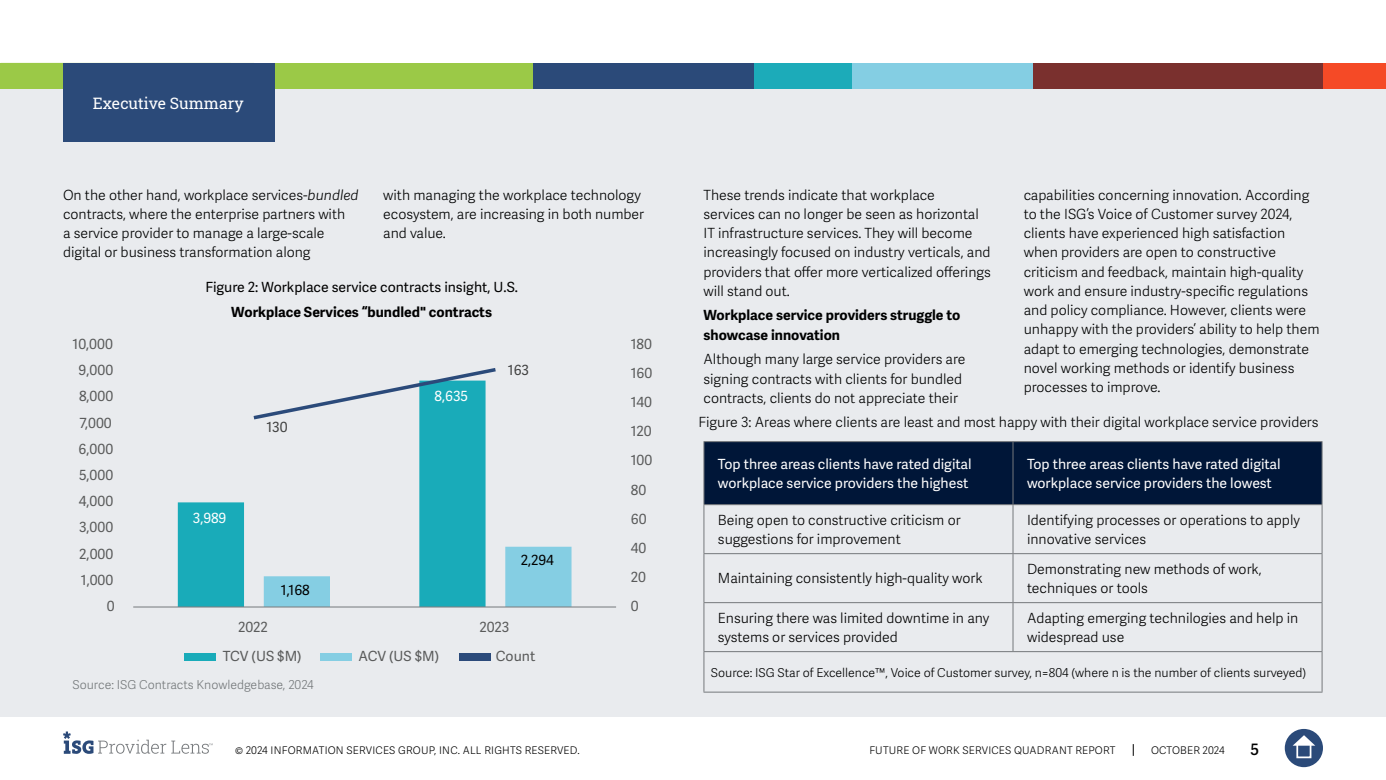
<style>
.page{position:relative;width:1386px;height:780px;background:#fff}
.page>*{position:absolute;margin:0;border:0;box-sizing:border-box;transform-origin:0 0}
.t1{font:15.75px "Roboto Slab ISG P Regular";color:#fff}
.t2{font:600 15.75px "Adelle Sans";color:#000}
.t3{font:300 14px/19.2px "Adelle Sans";color:#000101}
.t4{font:300 14px/19.2px "Adelle Sans";color:#000}
.t5{font:14px/19.2px "Adelle Sans";color:#fff}
.t6{font:14px "Adelle Sans";color:#595a5a}
.t7{font:14px "Adelle Sans";color:#000}
.t8{font:700 14px/19.2px "Adelle Sans";color:#000101}
.t9{font:700 14px "Adelle Sans";color:#000}
.t10{font:14px "Adelle Sans";color:#414141}
.t11{font:300 12.25px "Adelle Sans";color:#000101}
.t12{font:300 12.25px "Adelle Sans";color:#75797b}
.t13{font:300 10.5px "Adelle Sans";letter-spacing:.02em;color:#000}
.s1{font-style:italic}
</style>
<div class="page">
<div style="left:1285px;top:729px;width:38px;height:38px;background:#2b4a79;border-radius:50%"></div>
<svg style="left:1293px;top:735px;width:22px;height:10px"></svg>
<div style="left:1296px;top:743px;width:15px;height:15px;border:2px solid #fff"></div>
<svg style="left:63px;top:731px;width:150px;height:23px"></svg>
<svg style="left:1133px;top:744px;width:1px;height:12px"></svg>
<div style="left:0;top:63px;width:1386px;height:654px;background:#e9ebee"></div>
<div style="left:0;top:63px;width:533px;height:25px;background:#9bc947"></div>
<div style="left:533px;top:63px;width:223px;height:25px;background:#2b4a79"></div>
<div style="left:850px;top:63px;width:184px;height:25px;background:#84cee3"></div>
<div style="left:1323px;top:63px;width:63px;height:25px;background:#f54a26"></div>
<div style="left:1033px;top:63px;width:290px;height:25px;background:#7a302e"></div>
<div style="left:754px;top:63px;width:98px;height:25px;background:#1cabb9"></div>
<div style="left:63px;top:63px;width:211px;height:79px;background:#2b4a79"></div>
<svg style="left:178px;top:422px;width:308px;height:184px"></svg>
<svg style="left:264px;top:546px;width:308px;height:60px"></svg>
<hr style="left:133px;top:606px;width:483px;height:1px;background:#75787b">
<svg style="left:253px;top:368px;width:243px;height:54px"></svg>
<div style="left:184px;top:653px;width:32px;height:8px;background:#19abb9"></div>
<div style="left:321px;top:653px;width:31px;height:8px;background:#85cee3"></div>
<div style="left:459px;top:653px;width:31px;height:8px;background:#2b4a7a"></div>
<div style="left:705px;top:442px;width:617px;height:62px;background:#001638"></div>
<hr style="left:704px;top:441px;width:309px;height:1px;background:#75787b">
<hr style="left:704px;top:442px;width:1px;height:62px;background:#75787b">
<hr style="left:1013px;top:441px;width:310px;height:1px;background:#75787b">
<hr style="left:1013px;top:442px;width:1px;height:62px;background:#75787b">
<hr style="left:1322px;top:442px;width:1px;height:62px;background:#75787b">
<hr style="left:704px;top:504px;width:309px;height:1px;background:#75787b">
<hr style="left:704px;top:505px;width:1px;height:48px;background:#75787b">
<hr style="left:1013px;top:504px;width:310px;height:1px;background:#75787b">
<hr style="left:1013px;top:505px;width:1px;height:48px;background:#75787b">
<hr style="left:1322px;top:505px;width:1px;height:48px;background:#75787b">
<hr style="left:704px;top:553px;width:309px;height:1px;background:#75787b">
<hr style="left:704px;top:554px;width:1px;height:48px;background:#75787b">
<hr style="left:1013px;top:553px;width:310px;height:1px;background:#75787b">
<hr style="left:1013px;top:554px;width:1px;height:48px;background:#75787b">
<hr style="left:1322px;top:554px;width:1px;height:48px;background:#75787b">
<hr style="left:704px;top:602px;width:309px;height:1px;background:#75787b">
<hr style="left:704px;top:603px;width:1px;height:48px;background:#75787b">
<hr style="left:1013px;top:602px;width:310px;height:1px;background:#75787b">
<hr style="left:1013px;top:603px;width:1px;height:48px;background:#75787b">
<hr style="left:1322px;top:603px;width:1px;height:48px;background:#75787b">
<hr style="left:704px;top:651px;width:309px;height:1px;background:#75787b">
<hr style="left:704px;top:652px;width:1px;height:39px;background:#75787b">
<hr style="left:1013px;top:651px;width:310px;height:1px;background:#75787b">
<hr style="left:1322px;top:652px;width:1px;height:39px;background:#75787b">
<hr style="left:704px;top:691px;width:309px;height:1px;background:#75787b">
<hr style="left:1013px;top:691px;width:310px;height:1px;background:#75787b">
<p class="t1" style="left:93px;top:92px;width:152px">Executive Summary</p>
<p class="t3" style="left:63px;top:185px;width:297px">On the other hand, workplace services<span class="s1">-bundled </span>contracts, where the enterprise partners with<br>a service provider to manage a large-scale digital or business transformation along</p>
<p class="t3" style="left:383px;top:185px;width:262px">with managing the workplace technology ecosystem, are increasing in both number and value.</p>
<p class="t3" style="left:704px;top:185px;width:289px">These trends indicate that workplace<br>services can no longer be seen as horizontal IT infrastructure services. They will become increasingly focused on industry verticals, and providers that offer more verticalized offerings will stand out.</p>
<p class="t8" style="left:704px;top:306px;width:258px">Workplace service providers struggle to showcase innovation</p>
<p class="t3" style="left:704px;top:350px;width:264px">Although many large service providers are signing contracts with clients for bundled contracts, clients do not appreciate their</p>
<p class="t3" style="left:1024px;top:185px;width:297px">capabilities concerning innovation. According to the ISG’s Voice of Customer survey 2024, clients have experienced high satisfaction when providers are open to constructive criticism and feedback, maintain high-quality work and ensure industry-specific regulations and policy compliance. However, clients were unhappy with the providers’ ability to help them adapt to emerging technologies, demonstrate novel working methods or identify business processes to improve.</p>
<p class="t3" style="left:699px;top:413px;width:621px">Figure 3: Areas where clients are least and most happy with their digital workplace service providers</p>
<p class="t7" style="left:205px;top:278px;width:314px">Figure 2: Workplace service contracts insight, U.S.</p>
<p class="t9" style="left:231px;top:304px;width:262px">Workplace Services “bundled" contracts</p>
<p class="t6" style="left:631px;top:336px;width:23px">180</p>
<p class="t6" style="left:73px;top:336px;width:42px">10,000</p>
<p class="t10" style="left:508px;top:362px;width:23px">163</p>
<p class="t6" style="left:79px;top:362px;width:36px">9,000</p>
<p class="t6" style="left:631px;top:365px;width:23px">160</p>
<p class="t5" style="left:435px;top:387px;width:35px">8,635</p>
<p class="t6" style="left:79px;top:388px;width:36px">8,000</p>
<p class="t6" style="left:631px;top:394px;width:23px">140</p>
<p class="t6" style="left:79px;top:414px;width:34px">7,000</p>
<p class="t10" style="left:266px;top:418px;width:23px">130</p>
<p class="t6" style="left:631px;top:423px;width:22px">120</p>
<p class="t6" style="left:79px;top:441px;width:36px">6,000</p>
<p class="t6" style="left:79px;top:467px;width:36px">5,000</p>
<p class="t6" style="left:79px;top:493px;width:36px">4,000</p>
<p class="t6" style="left:79px;top:519px;width:36px">3,000</p>
<p class="t6" style="left:79px;top:545px;width:35px">2,000</p>
<p class="t6" style="left:81px;top:572px;width:34px">1,000</p>
<p class="t6" style="left:107px;top:598px;width:9px">0</p>
<p class="t5" style="left:193px;top:508px;width:35px">3,989</p>
<p class="t7" style="left:281px;top:582px;width:30px">1,168</p>
<p class="t7" style="left:521px;top:552px;width:35px">2,294</p>
<p class="t6" style="left:238px;top:618px;width:31px">2022</p>
<p class="t6" style="left:479px;top:618px;width:32px">2023</p>
<p class="t6" style="left:223px;top:648px;width:80px">TCV (US $M)</p>
<p class="t6" style="left:358px;top:648px;width:82px">ACV (US $M)</p>
<p class="t6" style="left:496px;top:648px;width:41px">Count</p>
<p class="t12" style="left:73px;top:677px;width:243px">Source: ISG Contracts Knowledgebase, 2024</p>
<p class="t6" style="left:631px;top:452px;width:23px">100</p>
<p class="t6" style="left:631px;top:481px;width:17px">80</p>
<p class="t6" style="left:631px;top:510px;width:17px">60</p>
<p class="t6" style="left:631px;top:540px;width:17px">40</p>
<p class="t6" style="left:631px;top:569px;width:17px">20</p>
<p class="t6" style="left:631px;top:598px;width:9px">0</p>
<p class="t5" style="left:718px;top:454px;width:255px">Top three areas clients have rated digital workplace service providers the highest</p>
<p class="t5" style="left:1027px;top:454px;width:255px">Top three areas clients have rated digital workplace service providers the lowest</p>
<p class="t4" style="left:718px;top:510px;width:244px">Being open to constructive criticism or suggestions for improvement</p>
<p class="t4" style="left:1027px;top:510px;width:274px">Identifying processes or operations to apply innovative services</p>
<p class="t4" style="left:718px;top:569px;width:266px">Maintaining consistently high-quality work</p>
<p class="t4" style="left:1027px;top:559px;width:236px">Demonstrating new methods of work, techniques or tools</p>
<p class="t4" style="left:718px;top:608px;width:273px">Ensuring there was limited downtime in any systems or services provided</p>
<p class="t4" style="left:1027px;top:608px;width:273px">Adapting emerging technilogies and help in widespread use</p>
<p class="t11" style="left:711px;top:665px;width:597px">Source: ISG Star of Excellence™, Voice of Customer survey, n=804 (where n is the number of clients surveyed)</p>
<p class="t13" style="left:235px;top:744px;width:346px">© 2024 INFORMATION SERVICES GROUP, INC. ALL RIGHTS RESERVED.</p>
<p class="t13" style="left:869px;top:744px;width:248px">FUTURE OF WORK SERVICES QUADRANT REPORT</p>
<p class="t13" style="left:1151px;top:744px;width:75px">OCTOBER 2024</p>
<p class="t2" style="left:1250px;top:740px;width:10px">5</p>
</div>
